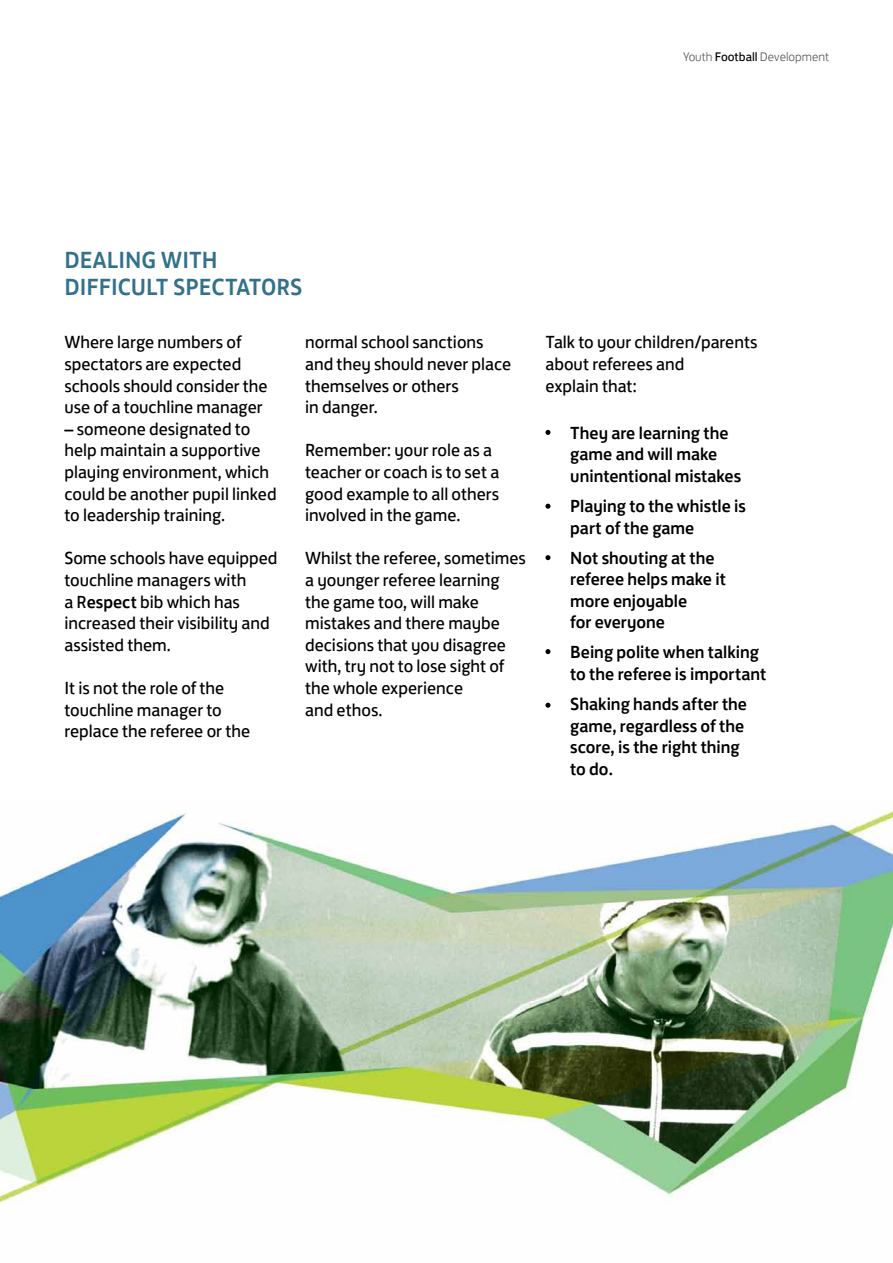
<style>
.page{position:relative;width:893px;height:1263px;background:#fff}
.page>*{position:absolute;margin:0;border:0;box-sizing:border-box;transform-origin:0 0}
.t1{font:500 24px/27px "FS Jack";color:#33708b}
.t2{font:18px/21.6px "FS Jack";color:#000}
.t3{font:500 18px/21.6px "FS Jack";color:#000}
.t4{font:300 12.75px "FS Jack";color:#58595b}
.s1{font-weight:400;color:#000}
.s2{font-weight:500}
</style>
<div class="page">
<img style="left:0;top:810px;width:893px;height:393px">
<svg style="left:545px;top:430px;width:5px;height:5px"></svg>
<svg style="left:545px;top:504px;width:5px;height:5px"></svg>
<svg style="left:545px;top:555px;width:5px;height:5px"></svg>
<svg style="left:545px;top:649px;width:5px;height:5px"></svg>
<svg style="left:545px;top:703px;width:5px;height:5px"></svg>
<p class="t4" style="left:683px;top:47px;width:148px">Youth <span class="s1">Football</span> Development</p>
<h1 class="t1" style="left:64px;top:245px;width:240px">Dealing with difficult spectators</h1>
<p class="t2" style="left:64px;top:330px;width:205px">Where large numbers of spectators are expected schools should consider the use of a touchline manager</p>
<p class="t2" style="left:64px;top:416px;width:214px"><span class="s2">–</span> someone designated to help maintain a supportive playing environment, which could be another pupil linked to leadership training.</p>
<p class="t2" style="left:64px;top:546px;width:215px">Some schools have equipped touchline managers with<br>a R<span class="s2">espect</span> bib which has increased their visibility and assisted them.</p>
<p class="t2" style="left:64px;top:676px;width:187px">It is not the role of the touchline manager to replace the referee or the</p>
<p class="t2" style="left:305px;top:330px;width:208px">normal school sanctions and they should never place themselves or others<br>in danger.</p>
<p class="t2" style="left:305px;top:438px;width:196px">Remember: your role as a teacher or coach is to set a good example to all others involved in the game.</p>
<p class="t2" style="left:305px;top:546px;width:222px">Whilst the referee, sometimes a younger referee learning the game too, will make mistakes and there maybe decisions that you disagree with, try not to lose sight of the whole experience<br>and ethos.</p>
<p class="t2" style="left:545px;top:330px;width:214px">Talk to your children/parents about referees and<br>explain that:</p>
<p class="t3" style="left:570px;top:420px;width:172px">They are learning the game and will make unintentional mistakes</p>
<p class="t3" style="left:570px;top:494px;width:177px">Playing to the whistle is part of the game</p>
<p class="t3" style="left:570px;top:545px;width:157px">Not shouting at the referee helps make it more enjoyable<br>for everyone</p>
<p class="t3" style="left:570px;top:640px;width:198px">Being polite when talking to the referee is important</p>
<p class="t3" style="left:570px;top:692px;width:178px">Shaking hands after the game, regardless of the score, is the right thing to do.</p>
</div>
